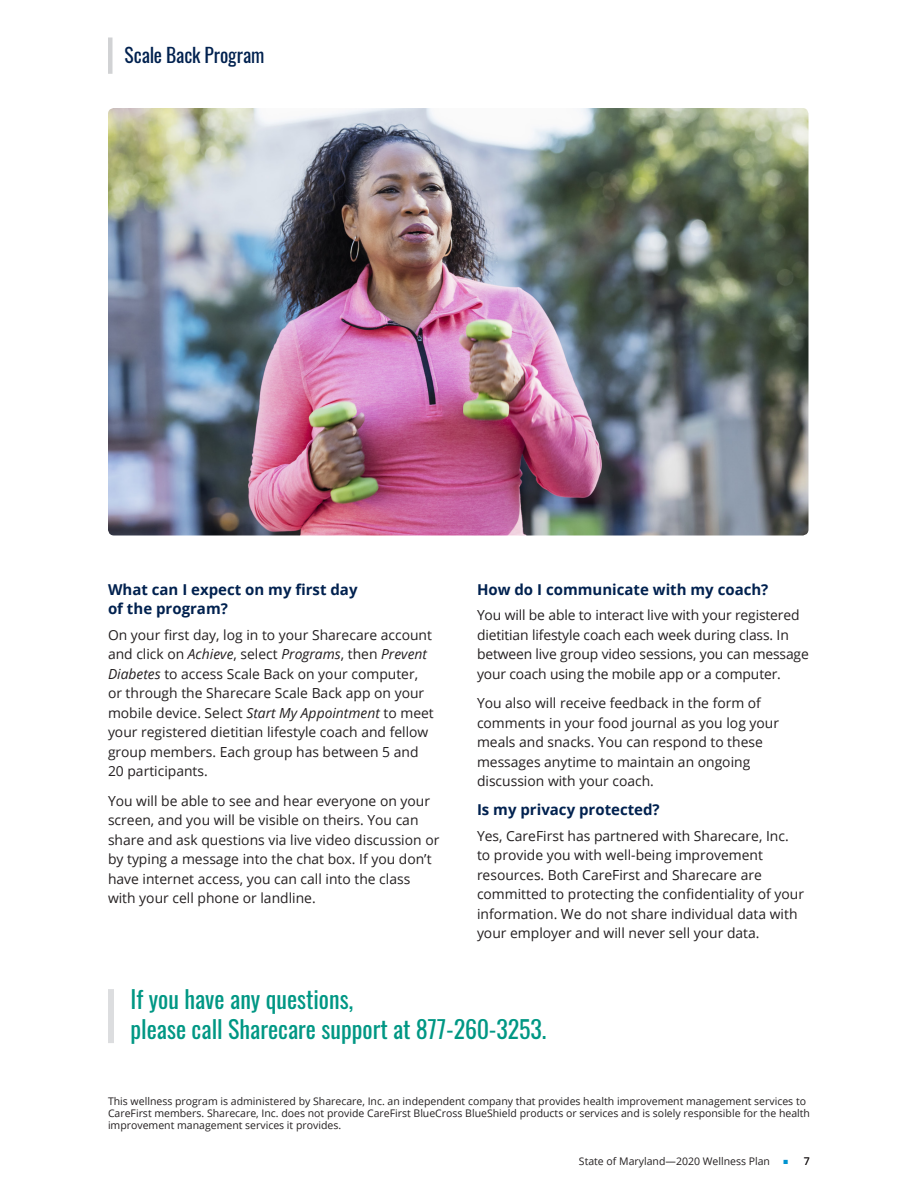
<style>
.page{position:relative;width:918px;height:1188px;background:#fff}
.page>*{position:absolute;margin:0;border:0;box-sizing:border-box;transform-origin:0 0}
.FLI-Signoff{font:24px/30px "Oswald";color:#009784}
.t1{font:19.5px "Oswald";letter-spacing:-.01em;color:#00214f}
.FLI-H3_Header{font:700 15px/19.5px "Open Sans";color:#00214f}
.FLI-BodyText{font:13.8px/19.5px "Open Sans";color:#231f20}
.FLI-Conditions{font:10.5px/12px "Open Sans";color:#231f20}
.s1{font-style:italic}
.s2{color:#0093d0}
</style>
<div class="page">
<hr style="left:108px;top:38px;width:4px;height:36px;background:#d1d2d4">
<img style="left:108px;top:108px;width:700px;height:428px">
<div style="left:108px;top:989px;width:6px;height:54px;background:#dcdddf"></div>
<h2 class="t1" style="left:125px;top:41px;width:141px">Scale Back Program</h2>
<p class="FLI-H3_Header" style="left:108px;top:579px;width:251px">What can I expect on my first day of the program?</p>
<p class="FLI-BodyText" style="left:108px;top:625px;width:327px">On your first day, log in to your Sharecare account and click on <span class="s1">Achieve</span>, select <span class="s1">Programs</span>, then <span class="s1">Prevent Diabetes</span> to access Scale Back on your computer, or through the Sharecare Scale Back app on your mobile device. Select <span class="s1">Start My Appointment</span> to meet your registered dietitian lifestyle coach and fellow group members. Each group has between 5 and 20 participants.</p>
<p class="FLI-BodyText" style="left:108px;top:790px;width:333px">You will be able to see and hear everyone on your screen, and you will be visible on theirs. You can share and ask questions via live video discussion or by typing a message into the chat box. If you don’t have internet access, you can call into the class with your cell phone or landline.</p>
<p class="FLI-H3_Header" style="left:477px;top:579px;width:293px">How do I communicate with my coach?</p>
<p class="FLI-BodyText" style="left:477px;top:605px;width:333px">You will be able to interact live with your registered dietitian lifestyle coach each week during class. In between live group video sessions, you can message your coach using the mobile app or a computer.</p>
<p class="FLI-BodyText" style="left:477px;top:693px;width:304px">You also will receive feedback in the form of comments in your food journal as you log your meals and snacks. You can respond to these messages anytime to maintain an ongoing discussion with your coach.</p>
<p class="FLI-H3_Header" style="left:477px;top:800px;width:184px">Is my privacy protected?</p>
<p class="FLI-BodyText" style="left:477px;top:826px;width:329px">Yes, CareFirst has partnered with Sharecare, Inc. to provide you with well-being improvement resources. Both CareFirst and Sharecare are committed to protecting the confidentiality of your information. We do not share individual data with your employer and will never sell your data.</p>
<p class="FLI-Signoff" style="left:130px;top:984px;width:417px">If you have any questions,<br>please call Sharecare support at 877-260-3253.</p>
<p class="FLI-Conditions" style="left:108px;top:1095px;width:704px">This wellness program is administered by Sharecare, Inc. an independent company that provides health improvement management services to<br>CareFirst members. Sharecare, Inc. does not provide CareFirst BlueCross BlueShield products or services and is solely responsible for the health improvement management services it provides.</p>
<p class="FLI-Conditions" style="left:579px;top:1155px;width:193px">State of Maryland—2020 Wellness Plan</p>
<p class="FLI-Conditions" style="left:784px;top:1155px;width:28px"><span class="s2">■</span> 7</p>
</div>
